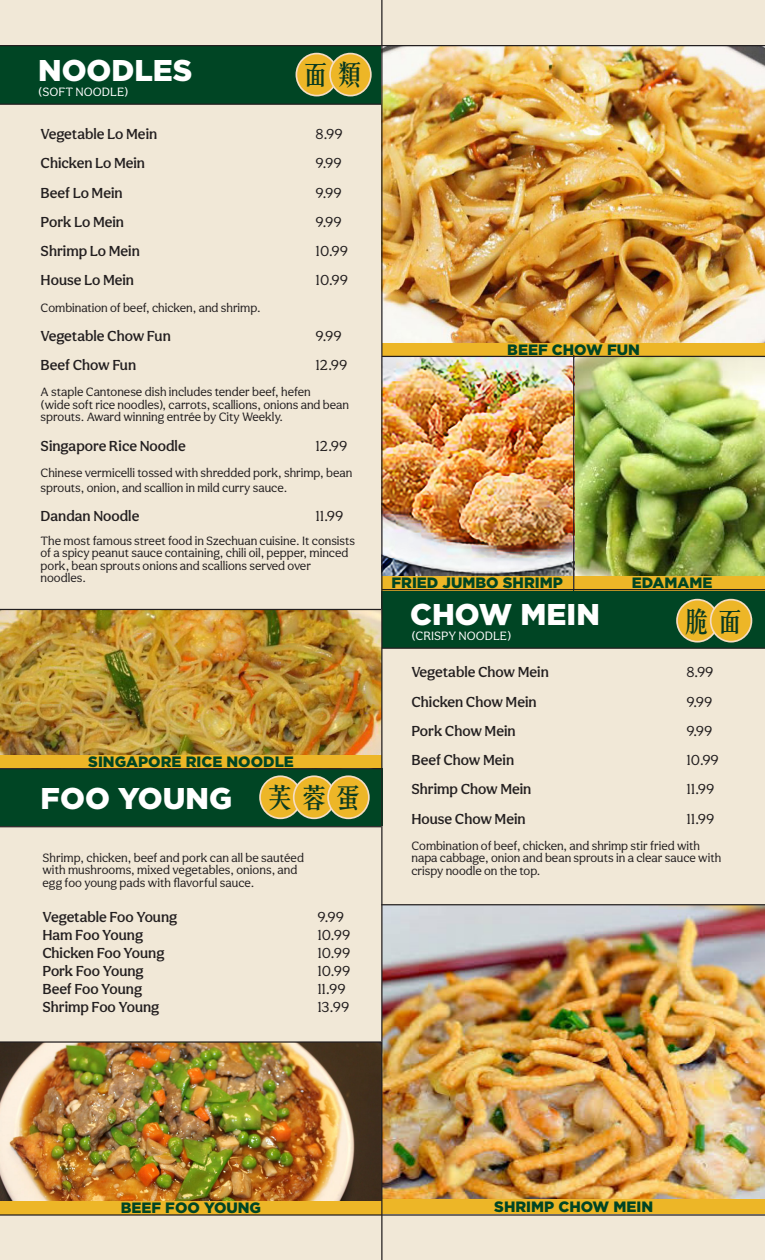
<style>
.page{position:relative;width:765px;height:1260px;background:#f1e8d7}
.page>*{position:absolute;margin:0;border:0;box-sizing:border-box;transform-origin:0 0}
.t1{font:900 30px "Gotham";color:#fff}
.t2{font:27.75px "handingfanchangsong";letter-spacing:.21em;color:#0a3a20}
.t3{font:500 15px "Aesthet Nova";color:#231f20}
.t4{font:900 15px "Gotham";color:#004524}
.t5{font:15px "Aesthet Nova";color:#231f20}
.t6{font:12.5px/12.5px "Aesthet Nova";color:#231f20}
.t7{font:12.5px "Aesthet Nova";color:#fff}
</style>
<div class="page">
<img style="left:574px;top:357px;width:191px;height:219px">
<img style="left:382px;top:357px;width:191px;height:219px">
<div style="left:382px;top:590px;width:383px;height:58px;background:#004524"></div>
<div style="left:0;top:46px;width:383px;height:58px;background:#004524"></div>
<div style="left:0;top:768px;width:382px;height:58px;background:#004524"></div>
<img style="left:0;top:1043px;width:381px;height:158px">
<img style="left:382px;top:905px;width:383px;height:295px">
<div style="left:296px;top:54px;width:41px;height:42px;background:#edb627;border-radius:50%"></div>
<div style="left:296px;top:53px;width:42px;height:43px;border:2px solid #f5ddc3;border-radius:50%"></div>
<div style="left:330px;top:54px;width:41px;height:42px;background:#edb627;border-radius:50%"></div>
<div style="left:329px;top:53px;width:43px;height:43px;border:2px solid #f5ddc3;border-radius:50%"></div>
<div style="left:677px;top:600px;width:41px;height:42px;background:#edb627;border-radius:50%"></div>
<div style="left:676px;top:599px;width:43px;height:44px;border:2px solid #f5ddc3;border-radius:50%"></div>
<div style="left:711px;top:600px;width:40px;height:42px;background:#edb627;border-radius:50%"></div>
<div style="left:710px;top:599px;width:42px;height:44px;border:2px solid #f5ddc3;border-radius:50%"></div>
<img style="left:0;top:610px;width:381px;height:145px">
<img style="left:382px;top:46px;width:383px;height:297px">
<div style="left:260px;top:776px;width:41px;height:42px;background:#edb627;border-radius:50%"></div>
<div style="left:259px;top:775px;width:43px;height:44px;border:2px solid #f5ddc3;border-radius:50%"></div>
<div style="left:294px;top:776px;width:40px;height:42px;background:#edb627;border-radius:50%"></div>
<div style="left:293px;top:775px;width:42px;height:44px;border:2px solid #f5ddc3;border-radius:50%"></div>
<div style="left:328px;top:776px;width:41px;height:42px;background:#edb627;border-radius:50%"></div>
<div style="left:327px;top:775px;width:43px;height:44px;border:2px solid #f5ddc3;border-radius:50%"></div>
<div style="left:381px;top:576px;width:192px;height:14px;background:#edb627"></div>
<div style="left:0;top:755px;width:382px;height:13px;background:#edb627"></div>
<div style="left:0;top:1201px;width:382px;height:14px;background:#edb627"></div>
<div style="left:382px;top:1200px;width:383px;height:14px;background:#edb627"></div>
<div style="left:574px;top:576px;width:191px;height:14px;background:#edb627"></div>
<div style="left:382px;top:343px;width:383px;height:13px;background:#edb627"></div>
<hr style="left:381px;top:0;width:1px;height:1260px;background:#231f20">
<hr style="left:0;top:609px;width:381px;height:1px;background:#231f20">
<hr style="left:382px;top:589px;width:383px;height:1px;background:#231f20">
<hr style="left:382px;top:356px;width:383px;height:1px;background:#231f20">
<hr style="left:0;top:768px;width:382px;height:1px;background:#231f20">
<hr style="left:0;top:1041px;width:381px;height:2px;background:#231f20">
<hr style="left:381px;top:904px;width:384px;height:1px;background:#231f20">
<hr style="left:573px;top:355px;width:1px;height:235px;background:#231f20">
<hr style="left:0;top:826px;width:381px;height:1px;background:#231f20">
<hr style="left:0;top:104px;width:381px;height:1px;background:#231f20">
<hr style="left:382px;top:648px;width:383px;height:1px;background:#231f20">
<hr style="left:0;top:45px;width:765px;height:1px;background:#231f20">
<hr style="left:0;top:1214px;width:765px;height:2px;background:#231f20">
<p class="t1" style="left:38px;top:50px;width:156px">NOODLES</p>
<p class="t2" style="left:305px;top:61px;width:63px">面类</p>
<p class="t7" style="left:38px;top:84px;width:92px">(SOFT NOODLE)</p>
<p class="t3" style="left:41px;top:125px;width:118px">Vegetable Lo Mein</p>
<p class="t5" style="left:316px;top:125px;width:28px">8.99</p>
<p class="t3" style="left:41px;top:154px;width:106px">Chicken Lo Mein</p>
<p class="t5" style="left:316px;top:155px;width:27px">9.99</p>
<p class="t3" style="left:41px;top:184px;width:83px">Beef Lo Mein</p>
<p class="t5" style="left:316px;top:184px;width:27px">9.99</p>
<p class="t3" style="left:41px;top:213px;width:85px">Pork Lo Mein</p>
<p class="t5" style="left:316px;top:213px;width:27px">9.99</p>
<p class="t3" style="left:41px;top:242px;width:101px">Shrimp Lo Mein</p>
<p class="t5" style="left:316px;top:242px;width:34px">10.99</p>
<p class="t3" style="left:41px;top:271px;width:95px">House Lo Mein</p>
<p class="t5" style="left:316px;top:272px;width:34px">10.99</p>
<p class="t6" style="left:41px;top:301px;width:221px">Combination of beef, chicken, and shrimp.</p>
<p class="t3" style="left:41px;top:327px;width:132px">Vegetable Chow Fun</p>
<p class="t5" style="left:316px;top:327px;width:27px">9.99</p>
<p class="t3" style="left:41px;top:356px;width:97px">Beef Chow Fun</p>
<p class="t5" style="left:316px;top:356px;width:33px">12.99</p>
<p class="t6" style="left:41px;top:386px;width:310px">A staple Cantonese dish includes tender beef, hefen<br>(wide soft rice noodles), carrots, scallions, onions and bean sprouts. Award winning entrée by City Weekly.</p>
<p class="t3" style="left:41px;top:437px;width:147px">Singapore Rice Noodle</p>
<p class="t5" style="left:316px;top:437px;width:33px">12.99</p>
<p class="t6" style="left:41px;top:465px;width:313px;line-height:15px">Chinese vermicelli tossed with shredded pork, shrimp, bean sprouts, onion, and scallion in mild curry sauce.</p>
<p class="t3" style="left:41px;top:507px;width:100px">Dandan Noodle</p>
<p class="t5" style="left:316px;top:507px;width:29px">11.99</p>
<p class="t6" style="left:41px;top:534px;width:316px">The most famous street food in Szechuan cuisine. It consists of a spicy peanut sauce containing, chili oil, pepper, minced pork, bean sprouts onions and scallions served over noodles.</p>
<p class="t4" style="left:77px;top:751px;width:207px">SINGAPORE RICE NO DLE</p>
<p class="t4" style="left:88px;top:751px;width:207px">SINGAPORE RICE NOODLE</p>
<p class="t1" style="left:41px;top:778px;width:193px">FOO YOUNG</p>
<p class="t2" style="left:269px;top:784px;width:97px">芙蓉蛋</p>
<p class="t6" style="left:42px;top:851px;width:263px">Shrimp, chicken, beef and pork can all be sautéed with mushrooms, mixed vegetables, onions, and egg foo young pads with flavorful sauce.</p>
<p class="t3" style="left:42px;top:908px;width:136px">Vegetable Foo Young</p>
<p class="t5" style="left:317px;top:908px;width:28px">9.99</p>
<p class="t3" style="left:42px;top:926px;width:102px">Ham Foo Young</p>
<p class="t5" style="left:317px;top:926px;width:34px">10.99</p>
<p class="t3" style="left:42px;top:944px;width:124px">Chicken Foo Young</p>
<p class="t5" style="left:317px;top:944px;width:34px">10.99</p>
<p class="t3" style="left:42px;top:962px;width:103px">Pork Foo Young</p>
<p class="t5" style="left:317px;top:962px;width:34px">10.99</p>
<p class="t3" style="left:42px;top:980px;width:101px">Beef Foo Young</p>
<p class="t5" style="left:317px;top:980px;width:30px">11.99</p>
<p class="t3" style="left:42px;top:998px;width:119px">Shrimp Foo Young</p>
<p class="t5" style="left:317px;top:998px;width:33px">13.99</p>
<p class="t4" style="left:507px;top:339px;width:134px">BEEF CHOW FUN</p>
<p class="t4" style="left:555px;top:339px;width:134px">BEEF CHOW FUN</p>
<p class="t4" style="left:392px;top:572px;width:173px">FRIED JUMBO SHRIMP</p>
<p class="t4" style="left:658px;top:572px;width:23px">ED</p>
<p class="t4" style="left:632px;top:572px;width:82px">EDAMAME</p>
<p class="t1" style="left:410px;top:594px;width:191px">CHOW MEIN</p>
<p class="t2" style="left:686px;top:607px;width:63px">脆面</p>
<p class="t7" style="left:411px;top:628px;width:102px">(CRISPY NOODLE)</p>
<p class="t3" style="left:411px;top:663px;width:139px">Vegetable Chow Mein</p>
<p class="t5" style="left:686px;top:663px;width:28px">8.99</p>
<p class="t3" style="left:411px;top:693px;width:127px">Chicken Chow Mein</p>
<p class="t5" style="left:686px;top:693px;width:27px">9.99</p>
<p class="t3" style="left:411px;top:722px;width:106px">Pork Chow Mein</p>
<p class="t5" style="left:686px;top:722px;width:27px">9.99</p>
<p class="t3" style="left:411px;top:751px;width:104px">Beef Chow Mein</p>
<p class="t5" style="left:686px;top:751px;width:34px">10.99</p>
<p class="t3" style="left:411px;top:780px;width:121px">Shrimp Chow Mein</p>
<p class="t5" style="left:686px;top:780px;width:29px">11.99</p>
<p class="t3" style="left:411px;top:810px;width:116px">House Chow Mein</p>
<p class="t5" style="left:686px;top:810px;width:29px">11.99</p>
<p class="t6" style="left:411px;top:839px;width:311px">Combination of beef, chicken, and shrimp stir fried with napa cabbage, onion and bean sprouts in a clear sauce with crispy noodle on the top.</p>
<p class="t4" style="left:109px;top:1197px;width:142px">BE F FO YOUNG</p>
<p class="t4" style="left:517px;top:1196px;width:160px">SHRIMP CHOW MEIN</p>
<p class="t4" style="left:121px;top:1197px;width:142px">BEEF FOO YOUNG</p>
<p class="t4" style="left:494px;top:1196px;width:160px">SHRIMP CHOW MEIN</p>
</div>
